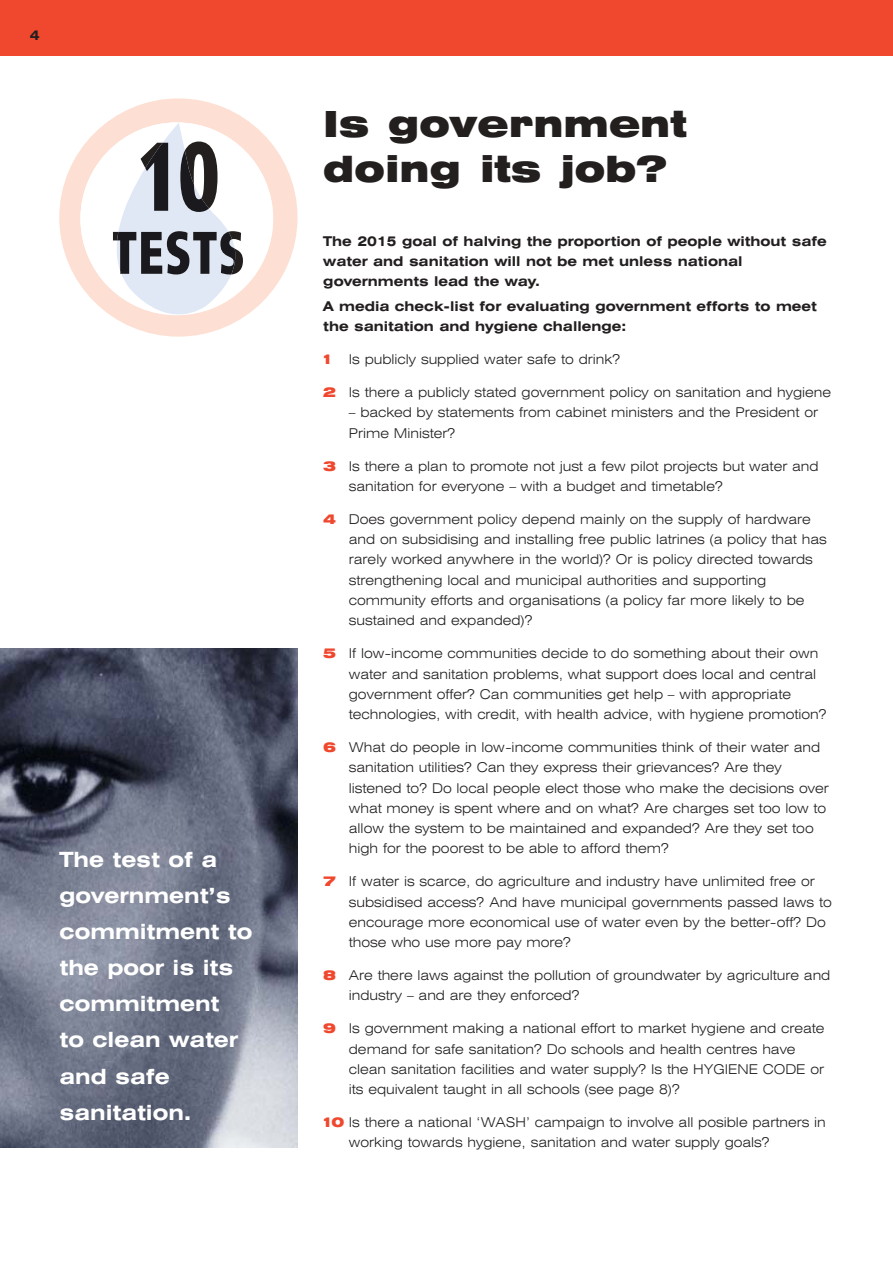
<style>
.page{position:relative;width:893px;height:1262px;background:#fff}
.page>*{position:absolute;margin:0;border:0;box-sizing:border-box;transform-origin:0 0}
.t1{font:900 expanded 36px/45px "Swiss 721 BT";color:#231f1f}
.t2{font:700 expanded 21px/36px "Swiss 721 BT";color:#fff}
.t3{font:300 expanded 13.5px/20.2px "Swiss 721 BT";color:#231f1f}
.t4{font:700 expanded 13.5px/20.2px "Swiss 721 BT";color:#231f1f}
.s1{font-weight:900;color:#ef482e}
</style>
<div class="page">
<div style="left:0;top:0;width:892px;height:55px;background:#ef482e"></div>
<svg style="left:59px;top:98px;width:238px;height:238px"></svg>
<svg style="left:80px;top:122px;width:193px;height:210px"></svg>
<img style="left:0;top:648px;width:298px;height:499px">
<p class="t4" style="left:30px;top:26px;width:11px">4</p>
<h2 class="t2" style="left:60px;top:843px;width:194px">The test of a government’s commitment to the poor is its commitment<br>to clean water and safe sanitation.</h2>
<h1 class="t1" style="left:323px;top:104px;width:365px">Is government doing its job?</h1>
<p class="t4" style="left:323px;top:232px;width:505px">The 2015 goal of halving the proportion of people without safe water and sanitation will not be met unless national governments lead the way.</p>
<p class="t4" style="left:323px;top:297px;width:495px">A media check-list for evaluating government efforts to meet the sanitation and hygiene challenge:</p>
<p class="t3" style="left:321px;top:350px;width:301px"><span class="s1">1</span> Is publicly supplied water safe to drink?</p>
<p class="t3" style="left:323px;top:383px;width:509px"><span class="s1">2</span> Is there a publicly stated government policy on sanitation and hygiene</p>
<p class="t3" style="left:349px;top:403px;width:471px">– backed by statements from cabinet ministers and the President or<br>Prime Minister?</p>
<p class="t3" style="left:349px;top:457px;width:471px;text-indent:-26px"><span class="s1">3</span> Is there a plan to promote not just a few pilot projects but water and sanitation for everyone – with a budget and timetable?</p>
<p class="t3" style="left:349px;top:510px;width:479px;text-indent:-26px"><span class="s1">4</span> Does government policy depend mainly on the supply of hardware and on subsidising and installing free public latrines (a policy that has rarely worked anywhere in the world)? Or is policy directed towards strengthening local and municipal authorities and supporting community efforts and organisations (a policy far more likely to be sustained and expanded)?</p>
<p class="t3" style="left:349px;top:644px;width:479px;text-indent:-26px"><span class="s1">5</span> If low-income communities decide to do something about their own water and sanitation problems, what support does local and central government offer? Can communities get help – with appropriate technologies, with credit, with health advice, with hygiene promotion?</p>
<p class="t3" style="left:349px;top:738px;width:481px;text-indent:-26px"><span class="s1">6</span> What do people in low-income communities think of their water and sanitation utilities? Can they express their grievances? Are they listened to? Do local people elect those who make the decisions over what money is spent where and on what? Are charges set too low to allow the system to be maintained and expanded? Are they set too high for the poorest to be able to afford them?</p>
<p class="t3" style="left:349px;top:872px;width:484px;text-indent:-26px"><span class="s1">7</span> If water is scarce, do agriculture and industry have unlimited free or subsidised access? And have municipal governments passed laws to encourage more economical use of water even by the better-off? Do those who use more pay more?</p>
<p class="t3" style="left:349px;top:966px;width:483px;text-indent:-26px"><span class="s1">8</span> Are there laws against the pollution of groundwater by agriculture and industry – and are they enforced?</p>
<p class="t3" style="left:349px;top:1019px;width:477px;text-indent:-26px"><span class="s1">9</span> Is government making a national effort to market hygiene and create demand for safe sanitation? Do schools and health centres have clean sanitation facilities and water supply? Is the HYGIENE CODE or its equivalent taught in all schools (see page 8)?</p>
<p class="t3" style="left:349px;top:1113px;width:478px;text-indent:-28px"><span class="s1">10</span> Is there a national ‘WASH’ campaign to involve all posible partners in working towards hygiene, sanitation and water supply goals?</p>
</div>
